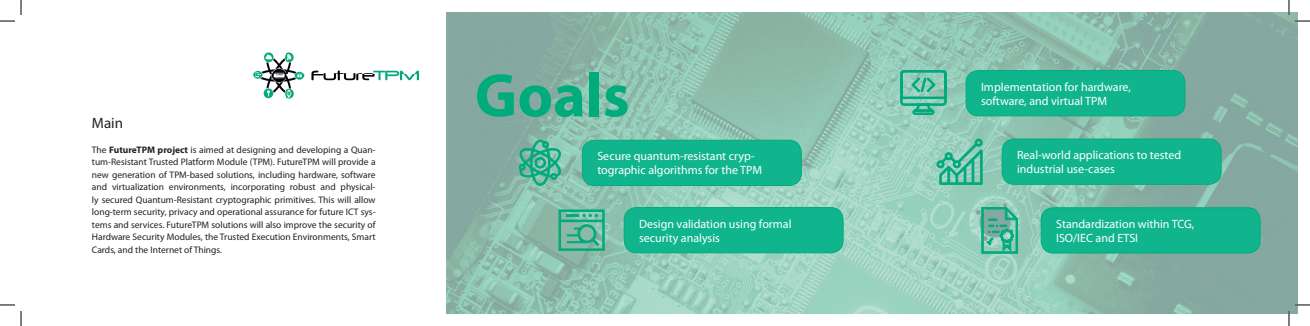
<style>
.page{position:relative;width:1310px;height:326px;background:#fff}
.page>*{position:absolute;margin:0;border:0;box-sizing:border-box;transform-origin:0 0}
.t1{font:700 61.8px "Myriad Pro";color:#00ac7c}
.t2{font:15px "Myriad Pro";color:#231f20}
.t3{font:12px/14px "Myriad Pro";color:#fff}
.t4{font:9.5px/12.5px "Myriad Pro";color:#231f20;text-align:justify}
.s1{font-weight:700}
</style>
<div class="page">
<img style="left:446px;top:12px;width:851px;height:301px">
<img style="left:253px;top:52px;width:165px;height:47px">
<svg style="left:518px;top:140px;width:42px;height:45px;background:#52b598"></svg>
<svg style="left:558px;top:209px;width:46px;height:41px;background:#56b598"></svg>
<svg style="left:900px;top:70px;width:46px;height:45px;background:#60c0a4"></svg>
<svg style="left:981px;top:207px;width:36px;height:46px;background:#59b59b"></svg>
<svg style="left:936px;top:138px;width:46px;height:47px;background:#64c2a7"></svg>
<div style="left:582px;top:140px;width:219px;height:45px;background:#10b58e;border-radius:12px"></div>
<div style="left:581px;top:140px;width:220px;height:46px;border:1px solid #00ac7c;border-radius:12px"></div>
<div style="left:965px;top:70px;width:219px;height:46px;background:#10b58e;border-radius:12px"></div>
<div style="left:965px;top:70px;width:220px;height:46px;border:1px solid #00ac7c;border-radius:12px"></div>
<div style="left:624px;top:207px;width:219px;height:45px;background:#10b58e;border-radius:12px"></div>
<div style="left:623px;top:207px;width:220px;height:46px;border:1px solid #00ac7c;border-radius:12px"></div>
<div style="left:1002px;top:139px;width:218px;height:45px;background:#10b58e;border-radius:12px"></div>
<div style="left:1001px;top:138px;width:220px;height:47px;border:1px solid #00ac7c;border-radius:12px"></div>
<div style="left:1040px;top:207px;width:219px;height:46px;background:#10b58e;border-radius:12px"></div>
<div style="left:1040px;top:207px;width:220px;height:46px;border:1px solid #00ac7c;border-radius:12px"></div>
<svg style="left:0;top:0;width:22px;height:22px"></svg>
<svg style="left:0;top:304px;width:22px;height:21px"></svg>
<svg style="left:1287px;top:0;width:22px;height:22px"></svg>
<svg style="left:1287px;top:304px;width:22px;height:21px"></svg>
<h2 class="t2" style="left:92px;top:114px;width:33px">Main</h2>
<p class="t4" style="left:92px;top:143px;width:285px">The <span class="s1">FutureTPM project</span> is aimed at designing and developing a Quan&shy;tum-Resistant Trusted Platform Module (TPM). FutureTPM will provide a new generation of TPM-based solutions, including hardware, software and virtualization environments, incorporating robust and physical&shy;ly secured Quantum-Resistant cryptographic primitives. This will allow long-term security, privacy and operational assurance for future ICT sys&shy;tems and services. FutureTPM solutions will also improve the security of Hardware Security Modules, the Trusted Execution Environments, Smart Cards, and the Internet of Things.</p>
<h1 class="t1" style="left:475px;top:61px;width:156px">Goals</h1>
<p class="t3" style="left:597px;top:149px;width:166px">Secure quantum-resistant cryp&shy;tographic algorithms for the TPM</p>
<p class="t3" style="left:639px;top:217px;width:154px">Design validation using formal security analysis</p>
<p class="t3" style="left:980px;top:80px;width:151px">Implementation for hardware, software, and virtual TPM</p>
<p class="t3" style="left:1016px;top:148px;width:166px">Real-world applications to tested industrial use-cases</p>
<p class="t3" style="left:1055px;top:217px;width:140px">Standardization within TCG,<br>ISO/IEC and ETSI</p>
</div>
